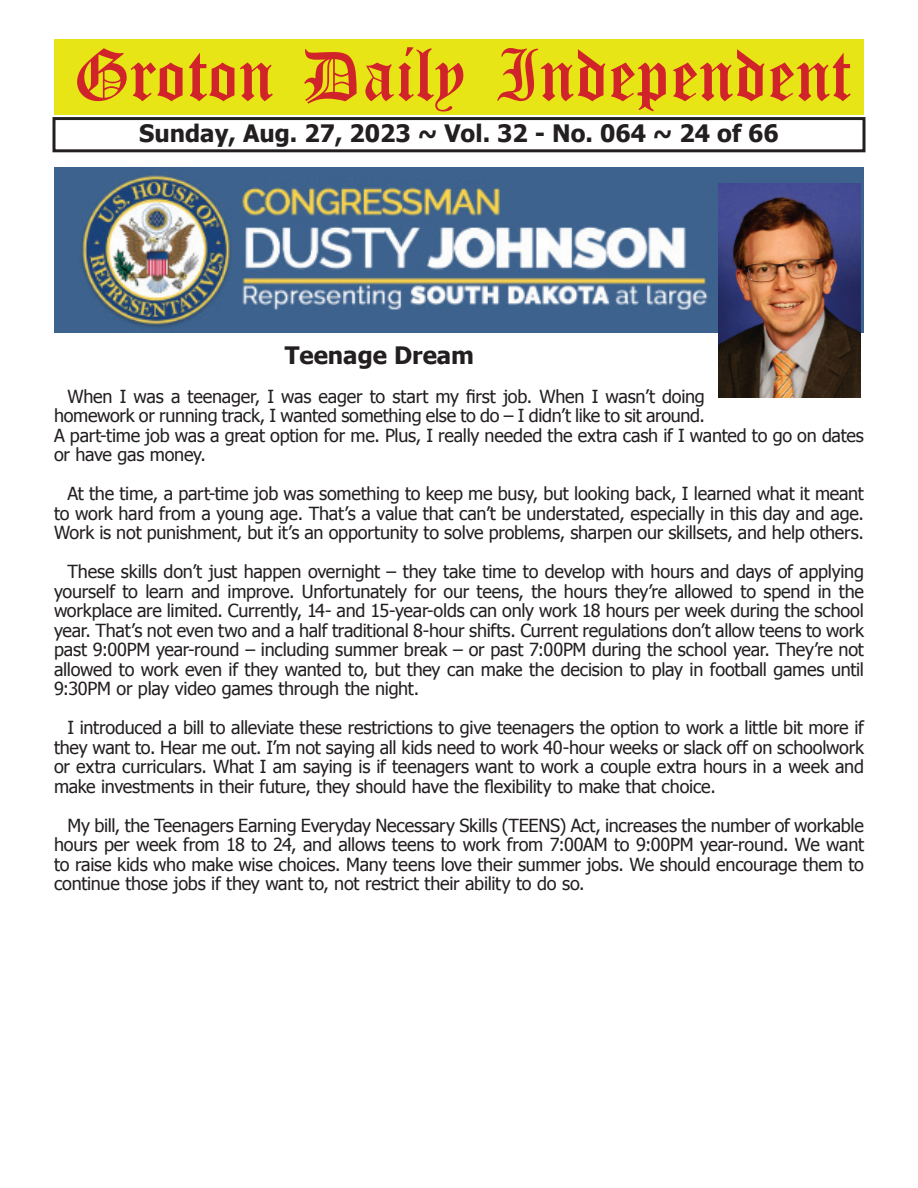
<style>
.page{position:relative;width:918px;height:1188px;background:#fff}
.page>*{position:absolute;margin:0;border:0;box-sizing:border-box;transform-origin:0 0}
.t1{font:54px "Old English Five";color:#d1232a}
.t2{font:700 24px "Tahoma";color:#231f20}
.t3{font:18px/19.5px "Tahoma";letter-spacing:-.015em;color:#231f20;text-align:justify}
</style>
<div class="page">
<div style="left:52px;top:117px;width:814px;height:35px;border:3px solid #231f20"></div>
<div style="left:54px;top:40px;width:810px;height:75px;background:#e7e515"></div>
<img style="left:54px;top:167px;width:810px;height:166px">
<img style="left:718px;top:183px;width:143px;height:214px">
<h1 class="t1" style="left:73px;top:50px;width:779px">Groton Daily Independent</h1>
<h2 class="t2" style="left:139px;top:116px;width:641px">Sunday, Aug. 27, 2023 ~ Vol. 32 - No. 064 ~ 24 of 66</h2>
<h2 class="t2" style="left:285px;top:338px;width:191px">Teenage Dream</h2>
<p class="t3" style="left:54px;top:386px;width:812px;text-align:left;text-indent:14px">When I was a teenager, I was eager to start my first job. When I wasn’t doing<br>homework or running track, I wanted something else to do – I didn’t like to sit around.<br>A part-time job was a great option for me. Plus, I really needed the extra cash if I wanted to go on dates or have gas money.</p>
<p class="t3" style="left:54px;top:483px;width:812px;text-indent:14px">At the time, a part-time job was something to keep me busy, but looking back, I learned what it meant to work hard from a young age. That’s a value that can’t be understated, especially in this day and age.<br>Work is not punishment, but it’s an opportunity to solve problems, sharpen our skillsets, and help others.</p>
<p class="t3" style="left:54px;top:561px;width:812px;text-indent:14px">These skills don’t just happen overnight – they take time to develop with hours and days of applying yourself to learn and improve. Unfortunately for our teens, the hours they’re allowed to spend in the workplace are limited. Currently, 14- and 15-year-olds can only work 18 hours per week during the school year. That’s not even two and a half traditional 8-hour shifts. Current regulations don’t allow teens to work past 9:00PM year-round – including summer break – or past 7:00PM during the school year. They’re not allowed to work even if they wanted to, but they can make the decision to play in football games until 9:30PM or play video games through the night.</p>
<p class="t3" style="left:54px;top:717px;width:812px;text-indent:14px">I introduced a bill to alleviate these restrictions to give teenagers the option to work a little bit more if they want to. Hear me out. I’m not saying all kids need to work 40-hour weeks or slack off on schoolwork or extra curriculars. What I am saying is if teenagers want to work a couple extra hours in a week and make investments in their future, they should have the flexibility to make that choice.</p>
<p class="t3" style="left:54px;top:815px;width:812px;text-indent:14px">My bill, the Teenagers Earning Everyday Necessary Skills (TEENS) Act, increases the number of workable hours per week from 18 to 24, and allows teens to work from 7:00AM to 9:00PM year-round. We want to raise kids who make wise choices. Many teens love their summer jobs. We should encourage them to continue those jobs if they want to, not restrict their ability to do so.</p>
</div>
